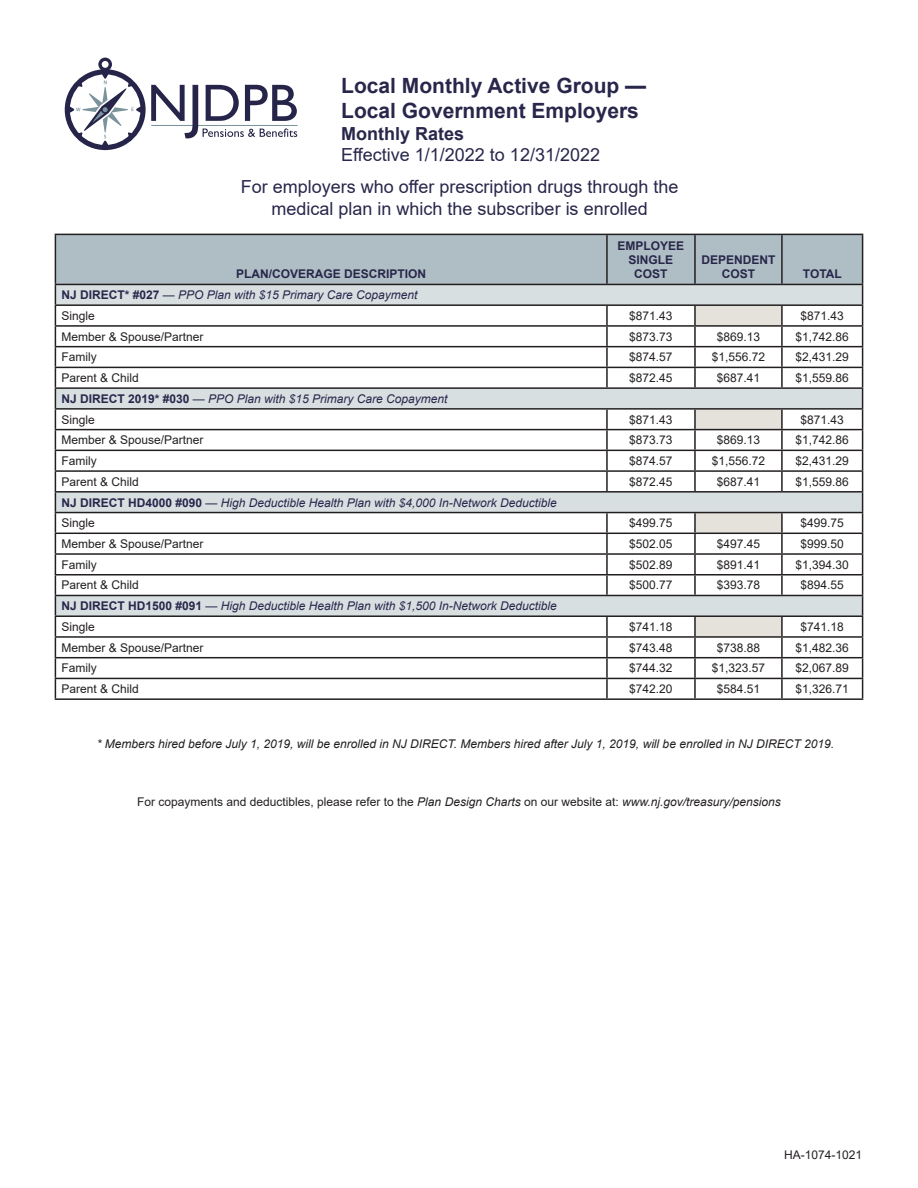
<style>
.page{position:relative;width:918px;height:1188px;background:#fff}
.page>*{position:absolute;margin:0;border:0;box-sizing:border-box;transform-origin:0 0}
.t1{font:700 21px/25.2px "Arial";color:#28274b}
.t2{font:18px/31.8px "Arial";color:#28274b}
.t3{font:700 18px "Arial";color:#28274b}
.t4{font:12px "Arial";color:#231f20}
.t5{font:italic 12px "Arial";color:#28274b}
.t6{font:italic 12px "Arial";color:#231f20}
.t7{font:700 12px/14.4px "Arial";color:#28274b;text-align:center}
.s1{font-weight:700;font-style:normal}
.s2{font-style:italic}
</style>
<div class="page">
<svg style="left:65px;top:58px;width:233px;height:92px"></svg>
<svg style="left:55px;top:234px;width:808px;height:464px"></svg>
<hr style="left:55px;top:698px;width:552px;height:2px;background:#231f20">
<hr style="left:607px;top:698px;width:88px;height:2px;background:#231f20">
<hr style="left:695px;top:698px;width:87px;height:2px;background:#231f20">
<hr style="left:782px;top:698px;width:81px;height:2px;background:#231f20">
<h1 class="t1" style="left:341px;top:73px;width:306px">Local Monthly Active Group —<br>Local Government Employers</h1>
<h2 class="t3" style="left:341px;top:121px;width:125px">Monthly Rates</h2>
<h2 class="t2" style="left:241px;top:139px;width:439px;text-indent:101px">Effective 1/1/2022 to 12/31/2022<br>For employers who offer prescription drugs through the</h2>
<h2 class="t2" style="left:272px;top:193px;width:378px">medical plan in which the subscriber is enrolled</h2>
<p class="t7" style="left:236px;top:267px;width:192px">PLAN/COVERAGE DESCRIPTION</p>
<p class="t7" style="left:618px;top:238px;width:68px">EMPLOYEE</p>
<p class="t7" style="left:629px;top:253px;width:46px">SINGLE<br>COST</p>
<p class="t7" style="left:701px;top:253px;width:76px">DEPENDENT<br>COST</p>
<p class="t7" style="left:803px;top:267px;width:40px">TOTAL</p>
<p class="t5" style="left:61px;top:287px;width:358px"><span class="s1">NJ DIRECT* #027</span> — PPO Plan with $15 Primary Care Copayment</p>
<p class="t4" style="left:61px;top:307px;width:35px">Single</p>
<p class="t4" style="left:629px;top:307px;width:45px">$871.43</p>
<p class="t4" style="left:801px;top:307px;width:45px">$871.43</p>
<p class="t4" style="left:61px;top:328px;width:144px">Member &amp; Spouse/Partner</p>
<p class="t4" style="left:629px;top:328px;width:45px">$873.73</p>
<p class="t4" style="left:717px;top:328px;width:45px">$869.13</p>
<p class="t4" style="left:796px;top:328px;width:55px">$1,742.86</p>
<p class="t4" style="left:61px;top:349px;width:37px">Family</p>
<p class="t4" style="left:629px;top:349px;width:45px">$874.57</p>
<p class="t4" style="left:712px;top:349px;width:55px">$1,556.72</p>
<p class="t4" style="left:796px;top:349px;width:55px">$2,431.29</p>
<p class="t4" style="left:61px;top:370px;width:79px">Parent &amp; Child</p>
<p class="t4" style="left:629px;top:370px;width:45px">$872.45</p>
<p class="t4" style="left:717px;top:370px;width:45px">$687.41</p>
<p class="t4" style="left:796px;top:370px;width:55px">$1,559.86</p>
<p class="t5" style="left:61px;top:391px;width:388px"><span class="s1">NJ DIRECT 2019* #030</span> — PPO Plan with $15 Primary Care Copayment</p>
<p class="t4" style="left:61px;top:411px;width:35px">Single</p>
<p class="t4" style="left:629px;top:411px;width:45px">$871.43</p>
<p class="t4" style="left:801px;top:411px;width:45px">$871.43</p>
<p class="t4" style="left:61px;top:432px;width:144px">Member &amp; Spouse/Partner</p>
<p class="t4" style="left:629px;top:432px;width:45px">$873.73</p>
<p class="t4" style="left:717px;top:432px;width:45px">$869.13</p>
<p class="t4" style="left:796px;top:432px;width:55px">$1,742.86</p>
<p class="t4" style="left:61px;top:453px;width:37px">Family</p>
<p class="t4" style="left:629px;top:453px;width:45px">$874.57</p>
<p class="t4" style="left:712px;top:453px;width:55px">$1,556.72</p>
<p class="t4" style="left:796px;top:453px;width:55px">$2,431.29</p>
<p class="t4" style="left:61px;top:473px;width:79px">Parent &amp; Child</p>
<p class="t4" style="left:629px;top:473px;width:45px">$872.45</p>
<p class="t4" style="left:717px;top:473px;width:45px">$687.41</p>
<p class="t4" style="left:796px;top:473px;width:55px">$1,559.86</p>
<p class="t5" style="left:61px;top:495px;width:497px"><span class="s1">NJ DIRECT HD4000 #090</span> — High Deductible Health Plan with $4,000 In-Network Deductible</p>
<p class="t4" style="left:61px;top:515px;width:35px">Single</p>
<p class="t4" style="left:629px;top:515px;width:45px">$499.75</p>
<p class="t4" style="left:801px;top:515px;width:45px">$499.75</p>
<p class="t4" style="left:61px;top:536px;width:144px">Member &amp; Spouse/Partner</p>
<p class="t4" style="left:629px;top:536px;width:45px">$502.05</p>
<p class="t4" style="left:717px;top:536px;width:45px">$497.45</p>
<p class="t4" style="left:801px;top:536px;width:45px">$999.50</p>
<p class="t4" style="left:61px;top:556px;width:37px">Family</p>
<p class="t4" style="left:629px;top:556px;width:45px">$502.89</p>
<p class="t4" style="left:717px;top:556px;width:45px">$891.41</p>
<p class="t4" style="left:796px;top:556px;width:55px">$1,394.30</p>
<p class="t4" style="left:61px;top:577px;width:79px">Parent &amp; Child</p>
<p class="t4" style="left:629px;top:577px;width:45px">$500.77</p>
<p class="t4" style="left:717px;top:577px;width:45px">$393.78</p>
<p class="t4" style="left:801px;top:577px;width:45px">$894.55</p>
<p class="t5" style="left:61px;top:598px;width:497px"><span class="s1">NJ DIRECT HD1500 #091</span> — High Deductible Health Plan with $1,500 In-Network Deductible</p>
<p class="t4" style="left:61px;top:618px;width:35px">Single</p>
<p class="t4" style="left:629px;top:618px;width:45px">$741.18</p>
<p class="t4" style="left:801px;top:618px;width:45px">$741.18</p>
<p class="t4" style="left:61px;top:639px;width:144px">Member &amp; Spouse/Partner</p>
<p class="t4" style="left:629px;top:639px;width:45px">$743.48</p>
<p class="t4" style="left:717px;top:639px;width:45px">$738.88</p>
<p class="t4" style="left:796px;top:639px;width:55px">$1,482.36</p>
<p class="t4" style="left:61px;top:660px;width:37px">Family</p>
<p class="t4" style="left:629px;top:660px;width:45px">$744.32</p>
<p class="t4" style="left:712px;top:660px;width:55px">$1,323.57</p>
<p class="t4" style="left:796px;top:660px;width:55px">$2,067.89</p>
<p class="t4" style="left:61px;top:681px;width:79px">Parent &amp; Child</p>
<p class="t4" style="left:629px;top:681px;width:45px">$742.20</p>
<p class="t4" style="left:717px;top:681px;width:45px">$584.51</p>
<p class="t4" style="left:796px;top:681px;width:55px">$1,326.71</p>
<p class="t6" style="left:97px;top:736px;width:739px">* Members hired before July 1, 2019, will be enrolled in NJ DIRECT. Members hired after July 1, 2019, will be enrolled in NJ DIRECT 2019.</p>
<p class="t4" style="left:137px;top:794px;width:645px">For copayments and deductibles, please refer to the <span class="s2">Plan Design Charts</span> on our website at: <span class="s2">www.nj.gov/treasury/pensions</span></p>
<p class="t4" style="left:784px;top:1147px;width:80px">HA-1074-1021</p>
</div>
